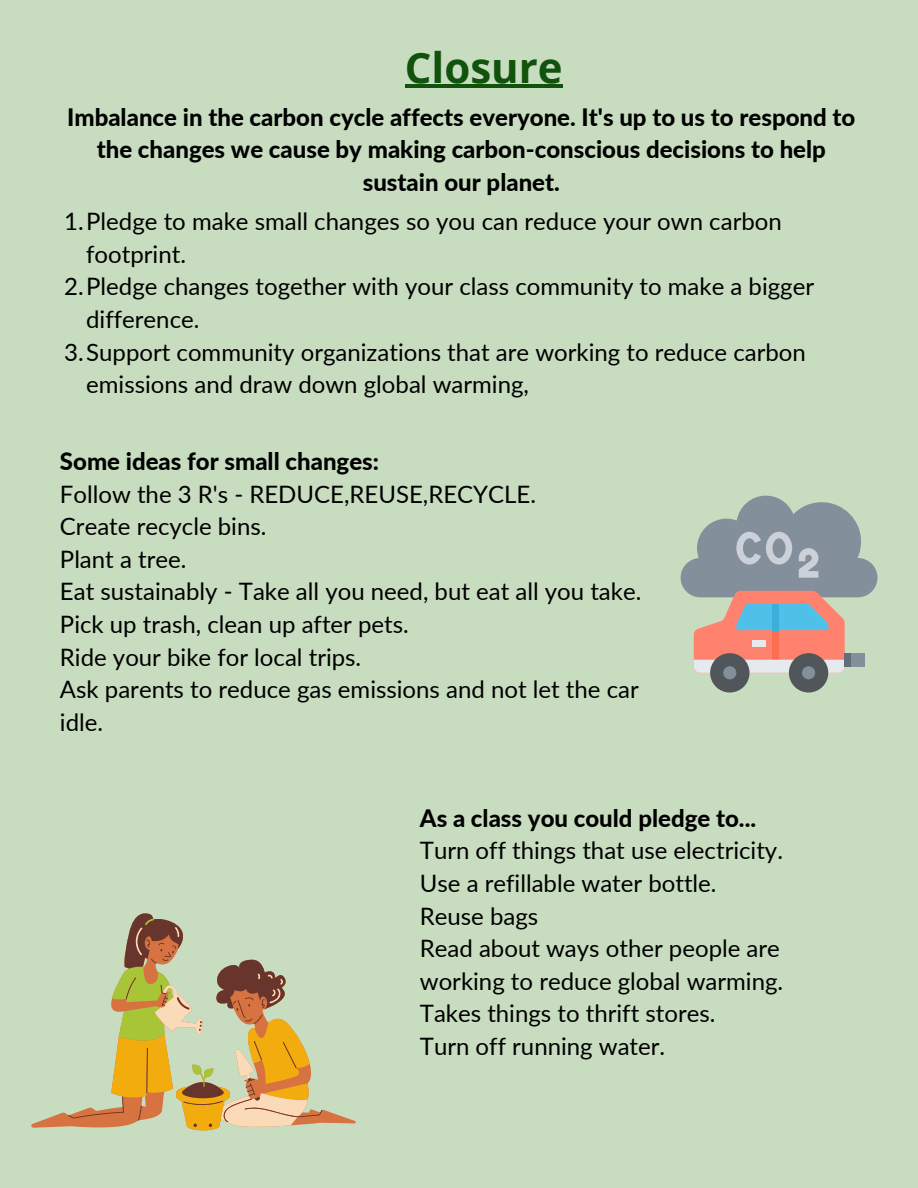
<style>
.page{position:relative;width:918px;height:1188px;background:#c8ddc0}
.page>*{position:absolute;margin:0;border:0;box-sizing:border-box;transform-origin:0 0}
.t1{font:700 42px "Open Sans";color:#11520c}
.t2{font:24px/32.7px "Lato";color:#000}
.t3{font:800 24px/32.7px "Lato";color:#000;text-align:center}
</style>
<div class="page">
<div style="left:789px;top:653px;width:39px;height:40px;background:#51565b;border-radius:50%"></div>
<div style="left:802px;top:666px;width:13px;height:13px;background:#838f9b;border-radius:50%"></div>
<div style="left:710px;top:653px;width:40px;height:40px;background:#51565b;border-radius:50%"></div>
<div style="left:723px;top:666px;width:13px;height:13px;background:#838f9b;border-radius:50%"></div>
<svg style="left:681px;top:496px;width:196px;height:177px"></svg>
<div style="left:845px;top:653px;width:6px;height:13px;background:#656d78"></div>
<div style="left:772px;top:604px;width:7px;height:26px;background:#3bafda"></div>
<svg style="left:31px;top:913px;width:325px;height:217px"></svg>
<hr style="left:405px;top:85px;width:158px;height:3px;background:#11520c">
<h1 class="t1" style="left:405px;top:38px;width:159px">Closure</h1>
<p class="t3" style="left:67px;top:100px;width:790px">Imbalance in the carbon cycle affects everyone. It's up to us to respond to the changes we cause by making carbon-conscious decisions to help sustain our planet.</p>
<p class="t2" style="left:64px;top:204px;width:719px">1.Pledge to make small changes so you can reduce your own carbon</p>
<p class="t2" style="left:86px;top:237px;width:101px">footprint.</p>
<p class="t2" style="left:64px;top:270px;width:751px">2.Pledge changes together with your class community to make a bigger</p>
<p class="t2" style="left:86px;top:302px;width:115px">difference.</p>
<p class="t2" style="left:64px;top:335px;width:743px">3.Support community organizations that are working to reduce carbon</p>
<p class="t2" style="left:86px;top:368px;width:444px">emissions and draw down global warming,</p>
<p class="t3" style="left:60px;top:444px;width:321px">Some ideas for small changes:</p>
<p class="t2" style="left:60px;top:477px;width:583px">Follow the 3 R's - REDUCE,REUSE,RECYCLE.<br>Create recycle bins.<br>Plant a tree.<br>Eat sustainably - Take all you need, but eat all you take.<br>Pick up trash, clean up after pets.<br>Ride your bike for local trips.<br>Ask parents to reduce gas emissions and not let the car idle.</p>
<p class="t3" style="left:420px;top:801px;width:338px">As a class you could pledge to...</p>
<p class="t2" style="left:420px;top:834px;width:365px">Turn off things that use electricity.<br>Use a refillable water bottle.<br>Reuse bags<br>Read about ways other people are working to reduce global warming.<br>Takes things to thrift stores.<br>Turn off running water.</p>
</div>
